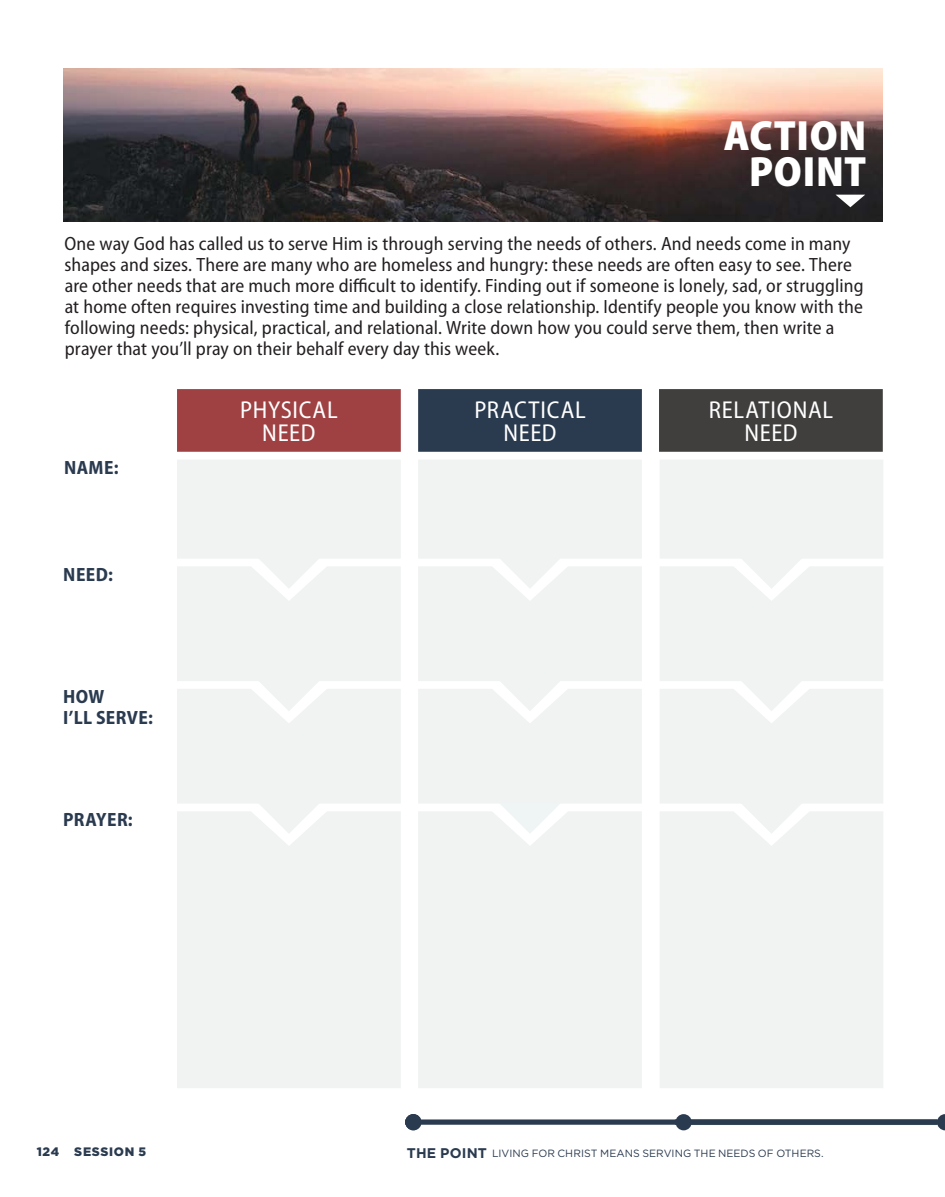
<style>
.page{position:relative;width:945px;height:1197px;background:#fff}
.page>*{position:absolute;margin:0;border:0;box-sizing:border-box;transform-origin:0 0}
.head2{font:900 semi-condensed 42.52px/36.2px "Myriad Pro";letter-spacing:.02em;color:#fff;text-align:center}
.body1_noindent{font:semi-condensed 24.5px "Myriad Pro";letter-spacing:.025em;color:#fff}
.body1_noindent-2{font:semi-condensed 19.25px/21px "Myriad Pro";letter-spacing:.005em;color:#231f20}
.body1_noindent-3{font:700 semi-condensed 19.25px/21px "Myriad Pro";letter-spacing:.02em;color:#2a3a4f}
.point_statement{font:700 14px "Gotham";letter-spacing:.01em;color:#2a3a4f}
.t1{font:900 12.25px "Gotham";letter-spacing:.055em;color:#2a3a4f}
.point_statement-2{font:10.5px "Gotham";color:#2a3a4f}
</style>
<div class="page">
<div style="left:177px;top:846px;width:224px;height:242px;background:#f1f3f3"></div>
<div style="left:418px;top:846px;width:224px;height:242px;background:#f1f3f3"></div>
<div style="left:660px;top:846px;width:223px;height:242px;background:#f1f3f3"></div>
<img style="left:64px;top:68px;width:819px;height:154px">
<div style="left:405px;top:1119px;width:540px;height:6px;background:#2a3a4f"></div>
<div style="left:676px;top:1114px;width:16px;height:16px;background:#2a3a4f;border-radius:50%"></div>
<div style="left:405px;top:1114px;width:16px;height:16px;background:#2a3a4f;border-radius:50%"></div>
<svg style="left:937px;top:1114px;width:8px;height:16px"></svg>
<div style="left:659px;top:389px;width:224px;height:63px;background:#403f3e"></div>
<div style="left:418px;top:389px;width:224px;height:63px;background:#2a3a4f"></div>
<div style="left:177px;top:389px;width:224px;height:63px;background:#9f4143"></div>
<svg style="left:177px;top:460px;width:224px;height:386px"></svg>
<svg style="left:418px;top:460px;width:224px;height:386px"></svg>
<svg style="left:660px;top:460px;width:223px;height:386px"></svg>
<svg style="left:836px;top:195px;width:29px;height:12px"></svg>
<p class="head2" style="left:724px;top:118px;width:144px">ACTION<br>POINT</p>
<p class="body1_noindent-2" style="left:64px;top:233px;width:801px">One way God has called us to serve Him is through serving the needs of others. And needs come in many shapes and sizes. There are many who are homeless and hungry: these needs are often easy to see. There are other needs that are much more difficult to identify. Finding out if someone is lonely, sad, or struggling at home often requires investing time and building a close relationship. Identify people you know with the following needs: physical, practical, and relational. Write down how you could serve them, then write a prayer that you’ll pray on their behalf every day this week.</p>
<p class="body1_noindent-3" style="left:64px;top:457px;width:56px">NAME:</p>
<p class="body1_noindent-3" style="left:63px;top:564px;width:51px">NEED:</p>
<p class="body1_noindent-3" style="left:63px;top:687px;width:91px">HOW<br>I’LL SERVE:</p>
<p class="body1_noindent-3" style="left:63px;top:809px;width:71px">PRAYER:</p>
<p class="body1_noindent" style="left:240px;top:397px;width:99px">PHYSICAL</p>
<p class="body1_noindent" style="left:262px;top:420px;width:55px">NEED</p>
<p class="body1_noindent" style="left:474px;top:397px;width:113px">PRACTICAL</p>
<p class="body1_noindent" style="left:503px;top:420px;width:55px">NEED</p>
<p class="body1_noindent" style="left:709px;top:397px;width:126px">RELATIONAL</p>
<p class="body1_noindent" style="left:744px;top:420px;width:55px">NEED</p>
<p class="t1" style="left:37px;top:1144px;width:111px">124 SESSION 5</p>
<p class="point_statement" style="left:407px;top:1143px;width:81px">THE POINT</p>
<p class="point_statement-2" style="left:492px;top:1146px;width:333px">LIVING FOR CHRIST MEANS SERVING THE NEEDS OF OTHERS.</p>
</div>
